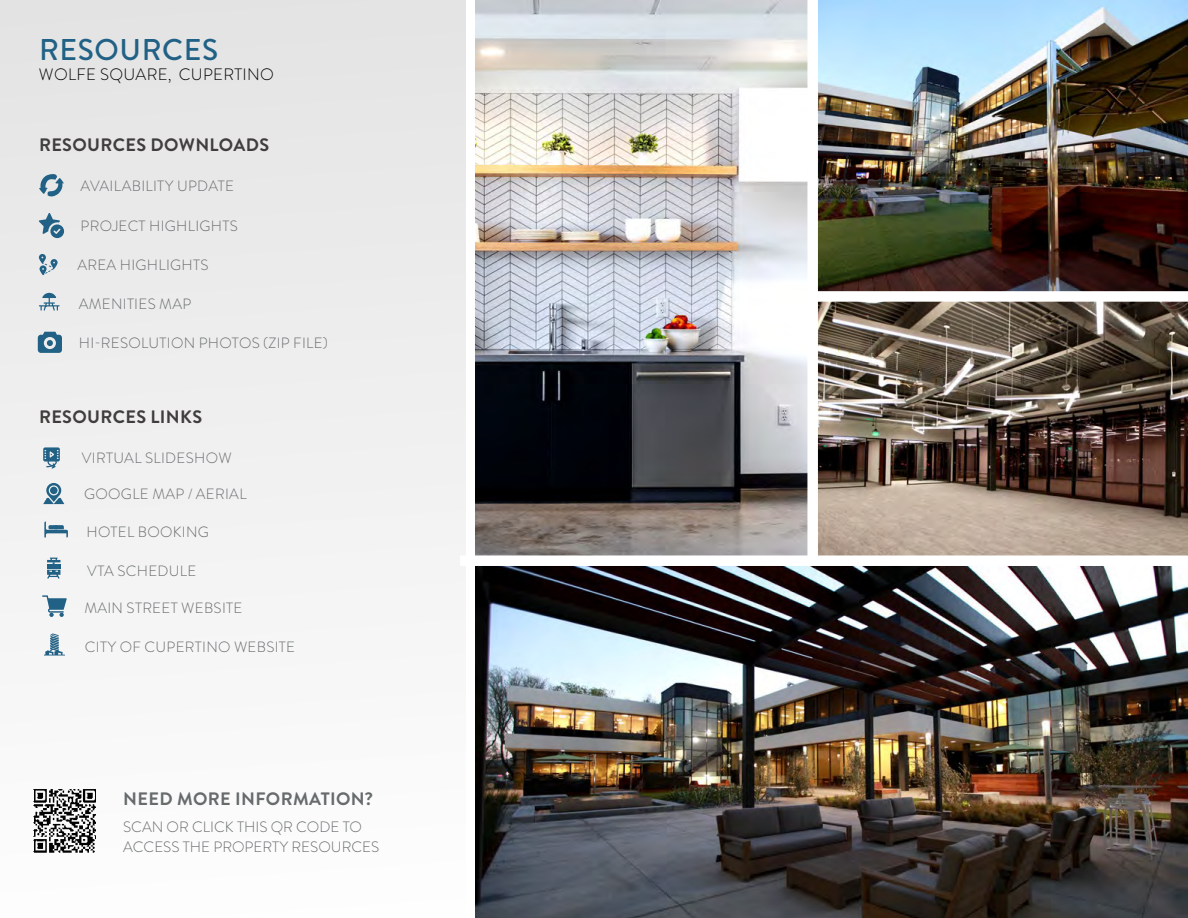
<style>
.page{position:relative;width:1188px;height:918px;background:#fff}
.page>*{position:absolute;margin:0;border:0;box-sizing:border-box;transform-origin:0 0}
.t1{font:500 30px "Brandon Grotesque";letter-spacing:.02em;color:#216185}
.t2{font:700 18px "Brandon Grotesque";letter-spacing:.02em;color:#403e3d}
.t3{font:700 18px "Brandon Grotesque";letter-spacing:.02em;color:#676b6c}
.t4{font:300 16.5px "Brandon Grotesque";letter-spacing:.02em;color:#000}
.t5{font:300 15px/19.5px "Brandon Grotesque";color:#676b6c}
.t6{font:300 14.85px "Brandon Grotesque";letter-spacing:.02em;color:#676b6c}
</style>
<div class="page">
<div style="left:0;top:0;width:465px;height:918px;background:linear-gradient(to right,#f0f0f0,#f1f1f1)"></div>
<img style="left:475px;top:0;width:332px;height:555px">
<img style="left:818px;top:302px;width:370px;height:253px">
<img style="left:818px;top:0;width:370px;height:291px">
<img style="left:475px;top:566px;width:713px;height:352px">
<div style="left:460px;top:555px;width:728px;height:11px;background:#fff"></div>
<svg style="left:39px;top:213px;width:25px;height:25px"></svg>
<svg style="left:39px;top:254px;width:19px;height:21px"></svg>
<svg style="left:43px;top:483px;width:21px;height:21px"></svg>
<svg style="left:38px;top:332px;width:24px;height:21px"></svg>
<svg style="left:43px;top:447px;width:17px;height:22px"></svg>
<svg style="left:39px;top:174px;width:25px;height:23px"></svg>
<svg style="left:47px;top:558px;width:13px;height:21px"></svg>
<img style="left:32px;top:787px;width:64px;height:68px">
<svg style="left:44px;top:522px;width:24px;height:15px"></svg>
<svg style="left:44px;top:633px;width:21px;height:23px"></svg>
<svg style="left:39px;top:293px;width:21px;height:18px"></svg>
<svg style="left:42px;top:595px;width:25px;height:22px"></svg>
<h1 class="t1" style="left:39px;top:29px;width:181px">RESOURCES</h1>
<p class="t4" style="left:39px;top:63px;width:237px">WOLFE SQUARE, CUPERTINO</p>
<p class="t2" style="left:39px;top:132px;width:232px">RESOURCES DOWNLOADS</p>
<p class="t6" style="left:81px;top:175px;width:155px">AVAILABILITY UPDATE</p>
<p class="t6" style="left:81px;top:215px;width:159px">PROJECT HIGHLIGHTS</p>
<p class="t6" style="left:77px;top:255px;width:133px">AREA HIGHLIGHTS</p>
<p class="t6" style="left:79px;top:293px;width:114px">AMENITIES MAP</p>
<p class="t6" style="left:79px;top:332px;width:251px">HI-RESOLUTION PHOTOS (ZIP FILE)</p>
<p class="t2" style="left:39px;top:404px;width:165px">RESOURCES LINKS</p>
<p class="t6" style="left:82px;top:448px;width:151px">VIRTUAL SLIDESHOW</p>
<p class="t6" style="left:84px;top:483px;width:164px">GOOGLE MAP / AERIAL</p>
<p class="t6" style="left:87px;top:521px;width:124px">HOTEL BOOKING</p>
<p class="t6" style="left:87px;top:561px;width:111px">VTA SCHEDULE</p>
<p class="t6" style="left:84px;top:598px;width:160px">MAIN STREET WEBSITE</p>
<p class="t6" style="left:85px;top:637px;width:212px">CITY OF CUPERTINO WEBSITE</p>
<p class="t3" style="left:123px;top:787px;width:251px">NEED MORE INFORMATION?</p>
<p class="t5" style="left:123px;top:817px;width:258px">SCAN OR CLICK THIS QR CODE TO<br>ACCESS THE PROPERTY RESOURCES</p>
</div>
